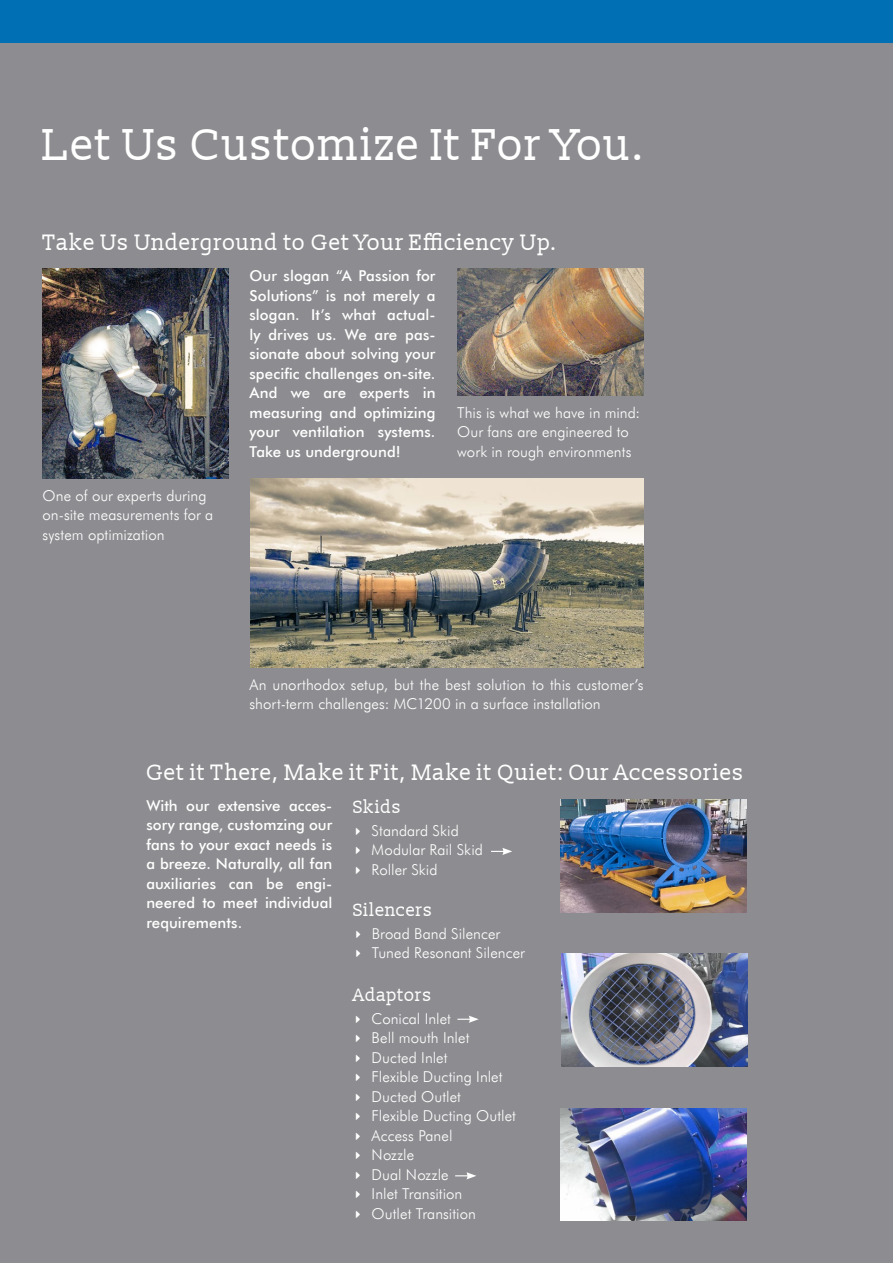
<style>
.page{position:relative;width:893px;height:1263px;background:#8d8c90}
.page>*{position:absolute;margin:0;border:0;box-sizing:border-box;transform-origin:0 0}
.t1{font:45px "Slabo 13 px";letter-spacing:-.005em;color:#fff}
.t2{font:22.5px "Slabo 13 px";letter-spacing:.005em;color:#fff}
.t3{font:18px "Slabo 13 px";letter-spacing:.015em;color:#fff}
.t4{font:300 15px/19.5px "Futura BT";letter-spacing:.005em;color:#fff}
.t5{font:500 15px/19.5px "Futura BT";letter-spacing:.005em;color:#fff;text-align:justify}
.s1{font-family:"Courier";font-weight:400}
</style>
<div class="page">
<div style="left:0;top:0;width:893px;height:43px;background:#006fb4"></div>
<img style="left:561px;top:1108px;width:186px;height:112px">
<img style="left:561px;top:954px;width:186px;height:112px">
<img style="left:250px;top:478px;width:393px;height:189px">
<img style="left:457px;top:268px;width:186px;height:128px">
<img style="left:561px;top:800px;width:186px;height:112px">
<img style="left:43px;top:268px;width:186px;height:210px">
<svg style="left:491px;top:848px;width:21px;height:7px"></svg>
<svg style="left:455px;top:1172px;width:21px;height:7px"></svg>
<svg style="left:457px;top:1015px;width:22px;height:8px"></svg>
<h1 class="t1" style="left:43px;top:116px;width:605px">Let Us Customize It For You.</h1>
<h2 class="t2" style="left:43px;top:229px;width:516px">Take Us Underground to Get Your Efficiency Up.</h2>
<p class="t4" style="left:43px;top:485px;width:172px">One of our experts during on-site measurements for a system optimization</p>
<p class="t5" style="left:249px;top:266px;width:188px">Our slogan “A Passion for Solutions” is not merely a slogan. It’s what actual&shy;ly drives us. We are pas&shy;sionate about solving your specific challenges on-site.<br>And we are experts in measuring and optimizing your ventilation systems.<br>Take us underground!</p>
<p class="t4" style="left:457px;top:403px;width:184px">This is what we have in mind:<br>Our fans are engineered to work in rough environments</p>
<p class="t4" style="left:249px;top:674px;width:396px">An unorthodox setup, but the best solution to this customer’s short-term challenges: MC1200 in a surface installation</p>
<h2 class="t2" style="left:146px;top:758px;width:599px">Get it There, Make it Fit, Make it Quiet: Our Accessories</h2>
<p class="t5" style="left:146px;top:795px;width:187px">With our extensive acces&shy;sory range, customzing our fans to your exact needs is a breeze. Naturally, all fan auxiliaries can be engi&shy;neered to meet individual requirements.</p>
<p class="t3" style="left:354px;top:795px;width:49px">Skids</p>
<p class="t4" style="left:354px;top:820px;width:131px"><span class="s1">‣</span> Standard Skid<br><span class="s1">‣</span> Modular Rail Skid <span class="s1">‣</span> Roller Skid</p>
<p class="t3" style="left:354px;top:898px;width:81px">Silencers</p>
<p class="t4" style="left:354px;top:923px;width:173px"><span class="s1">‣</span> Broad Band Silencer<br><span class="s1">‣</span> Tuned Resonant Silencer</p>
<p class="t3" style="left:354px;top:983px;width:80px">Adaptors</p>
<p class="t4" style="left:354px;top:1008px;width:164px"><span class="s1">‣</span> Conical Inlet<br><span class="s1">‣</span> Bell mouth Inlet<br><span class="s1">‣</span> Ducted Inlet<br><span class="s1">‣</span> Flexible Ducting Inlet<br><span class="s1">‣</span> Ducted Outlet<br><span class="s1">‣</span> Flexible Ducting Outlet <span class="s1">‣</span> Access Panel<br><span class="s1">‣</span> Nozzle<br><span class="s1">‣</span> Dual Nozzle<br><span class="s1">‣</span> Inlet Transition<br><span class="s1">‣</span> Outlet Transition</p>
</div>
